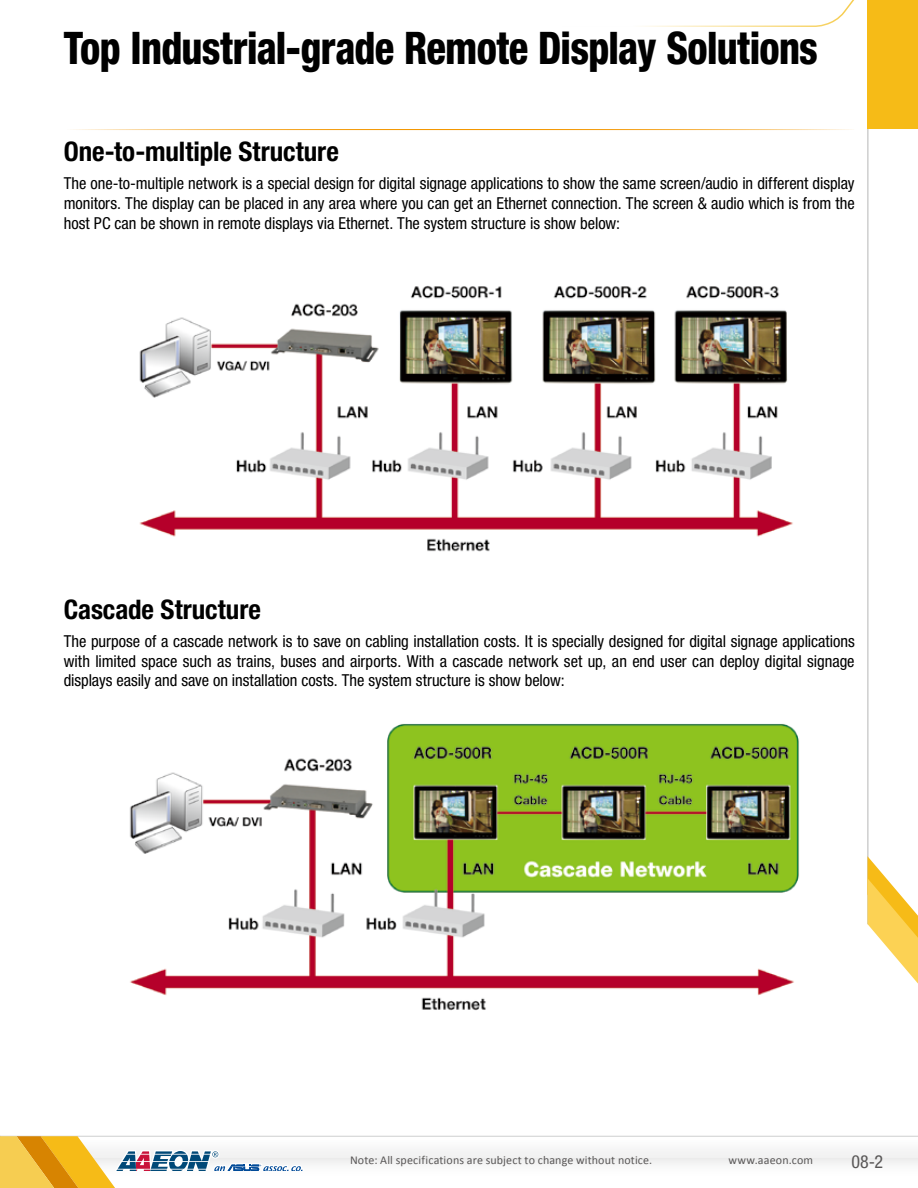
<style>
.page{position:relative;width:918px;height:1188px;background:#fff}
.page>*{position:absolute;margin:0;border:0;box-sizing:border-box;transform-origin:0 0}
.t1{font:800 condensed 45px "Helvetica Neue";letter-spacing:-.02em;color:#000;scale:.9 1}
.t2{font:700 condensed 27px "Helvetica Neue";color:#000}
.t3{font:condensed 18px "Helvetica Neue";color:#595757}
.t4{font:condensed 16.5px/19.8px "Helvetica Neue";letter-spacing:-.005em;color:#000;text-align:justify}
.t5{font:12px "Calibri";letter-spacing:.015em;color:#595757}
</style>
<div class="page">
<hr style="left:867px;top:0;width:1px;height:924px;background:#b5b6b6">
<svg style="left:867px;top:856px;width:51px;height:128px"></svg>
<div style="left:867px;top:0;width:51px;height:129px;background:#f6bb17"></div>
<svg style="left:304px;top:1136px;width:614px;height:28px"></svg>
<hr style="left:64px;top:129px;width:790px;height:1px;background:#f39700">
<svg style="left:0;top:1136px;width:304px;height:52px"></svg>
<svg style="left:644px;top:0;width:210px;height:27px"></svg>
<img style="left:139px;top:285px;width:654px;height:267px">
<img style="left:129px;top:724px;width:670px;height:287px">
<h1 class="t1" style="left:64px;top:20px;width:840px">Top Industrial-grade Remote Display Solutions</h1>
<h2 class="t2" style="left:64px;top:135px;width:277px">One-to-multiple Structure</h2>
<p class="t4" style="left:64px;top:173px;width:792px">The one-to-multiple network is a special design for digital signage applications to show the same screen/audio in different display monitors. The display can be placed in any area where you can get an Ethernet connection. The screen &amp; audio which is from the host PC can be shown in remote displays via Ethernet. The system structure is show below:</p>
<h2 class="t2" style="left:64px;top:593px;width:199px">Cascade Structure</h2>
<p class="t4" style="left:64px;top:631px;width:793px">The purpose of a cascade network is to save on cabling installation costs. It is specially designed for digital signage applications with limited space such as trains, buses and airports. With a cascade network set up, an end user can deploy digital signage displays easily and save on installation costs. The system structure is show below:</p>
<p class="t5" style="left:350px;top:1153px;width:304px">Note: All specifications are subject to change without notice.</p>
<p class="t5" style="left:729px;top:1153px;width:86px">www.aaeon.com</p>
<p class="t3" style="left:851px;top:1151px;width:33px">08-2</p>
</div>
